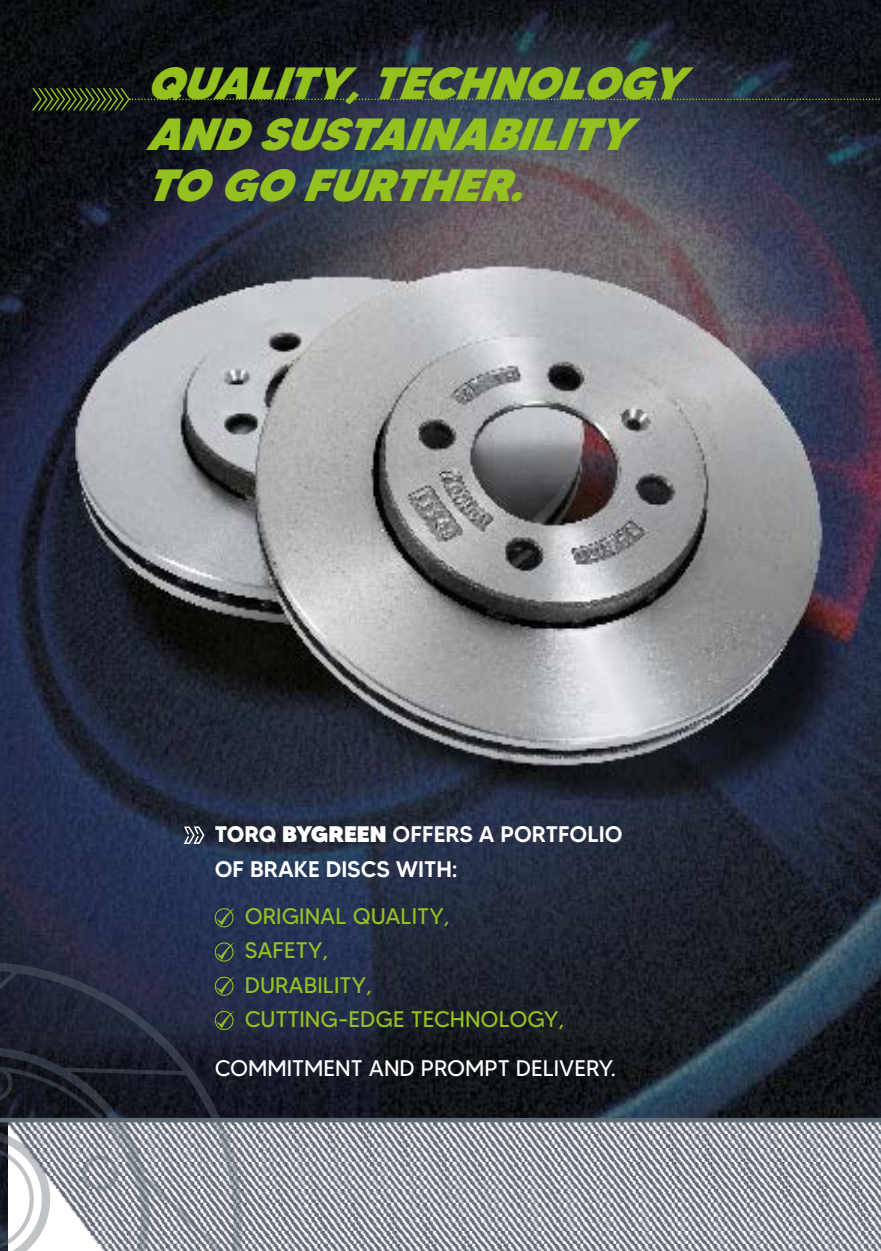
<style>
.page{position:relative;width:881px;height:1251px;background:#fff}
.page>*{position:absolute;margin:0;border:0;box-sizing:border-box;transform-origin:0 0}
.t1{font:italic 900 45px/51px "MADETOMMY";color:#95c11f}
.t2{font:22.5px/34.5px "MADETOMMY";color:#95c11f}
.t3{font:500 22.5px/34.5px "MADETOMMY";color:#fff}
.t4{font:22.5px "MADETOMMY";color:#fff}
.s1{font-weight:700}
.s2{font-weight:900}
</style>
<div class="page">
<img style="left:0;top:0;width:880px;height:1117px">
<img style="left:242px;top:1122px;width:638px;height:128px">
<div style="left:0;top:1117px;width:880px;height:5px;background:#606a74"></div>
<svg style="left:214px;top:907px;width:20px;height:21px"></svg>
<svg style="left:182px;top:825px;width:23px;height:19px"></svg>
<svg style="left:32px;top:88px;width:849px;height:22px;background:#283137"></svg>
<svg style="left:235px;top:961px;width:7px;height:289px;background:#535967"></svg>
<svg style="left:0;top:942px;width:235px;height:308px;background:#5a5f6a"></svg>
<h1 class="t1" style="left:146px;top:57px;width:558px">QUALITY,TECHNOLOGY<br>ANDSUSTAINABILITY<br>TOGOFURTHER.</h1>
<p class="t3" style="left:215px;top:816px;width:409px"><span class="s1">TORQ</span> <span class="s2">BYGREEN</span> OFFERS A PORTFOLIO<br>OF BRAKE DISCS WITH:</p>
<p class="t2" style="left:245px;top:898px;width:321px">ORIGINAL QUALITY,<br>SAFETY,<br>DURABILITY,<br>CUTTING-EDGE TECHNOLOGY,</p>
<p class="t4" style="left:215px;top:1053px;width:402px">COMMITMENT AND PROMPT DELIVERY.</p>
</div>
